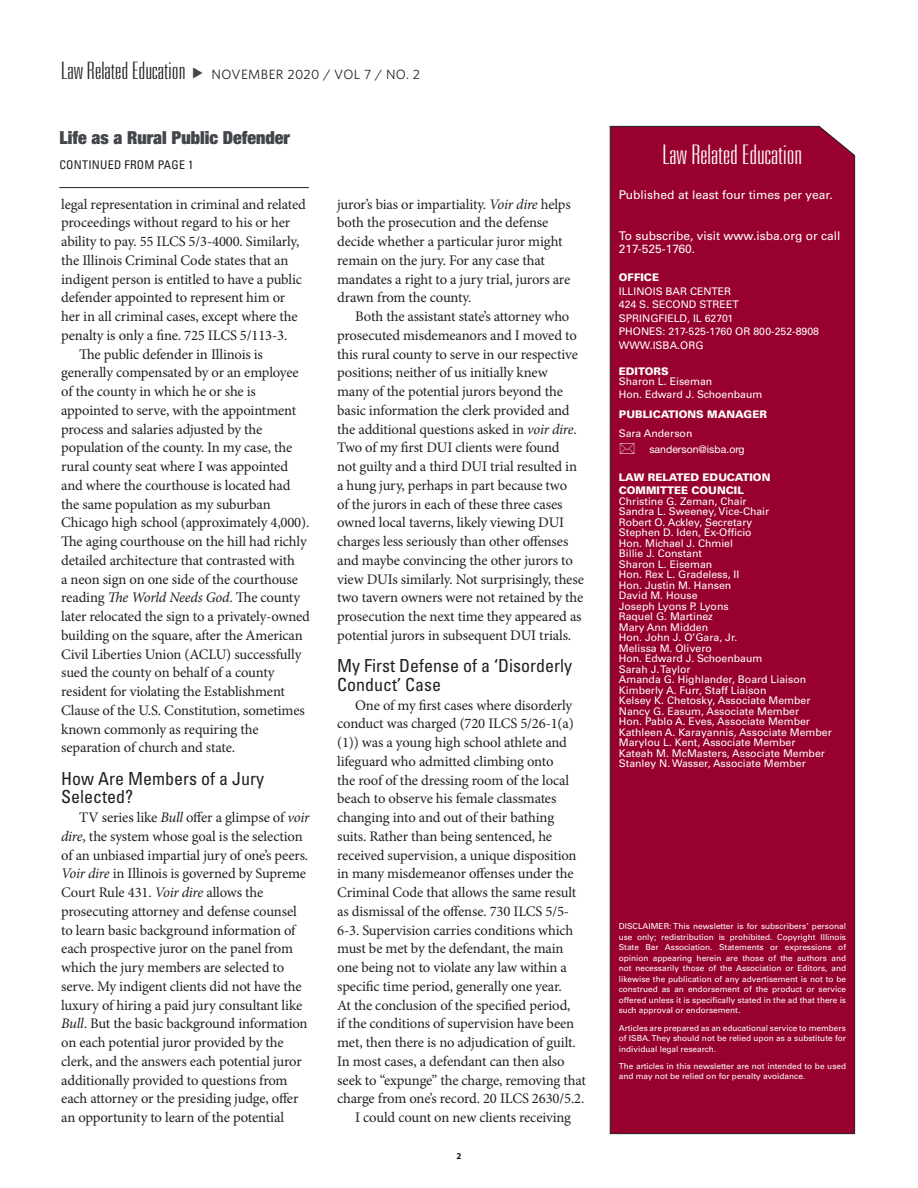
<style>
.page{position:relative;width:918px;height:1188px;background:#fff}
.page>*{position:absolute;margin:0;border:0;box-sizing:border-box;transform-origin:0 0}
.Inside{font:100 ultra-condensed 27px "Univers LT Std";color:#fff;scale:1.41 1}
.t1{font:100 ultra-condensed 24px "Univers LT Std";color:#231f20;scale:1.41 1}
.subheading{font:condensed 18px/18.8px "Univers LT Std";color:#231f20}
.headline{font:900 condensed 18px "Helvetica Neue LT Std";color:#43474d}
.body{font:14.7px/18.8px "Minion Pro";letter-spacing:-.01em;color:#231f20}
.t2{font:13.5px "Whitney";letter-spacing:.03em;color:#231f20}
.t3{font:12px/13.5px "Univers LT Std";color:#fff}
.byline{font:condensed 12px "Univers LT Std";letter-spacing:.02em;color:#231f20}
.section_heds{font:10.5px "Univers LT Std";color:#fff}
.section_heds-2{font:900 10.5px/13.5px "Univers LT Std";color:#fff}
.Masthead_Copy{font:10.5px "Helvetica Neue LT Std";color:#fff}
.t4{font:700 9px "Myriad Pro";color:#231f20}
.disclaimer{font:8.25px/10.5px "Univers LT Std";color:#fff;text-align:justify}
.s1{font-style:italic}
</style>
<div class="page">
<div style="left:609px;top:126px;width:246px;height:1008px;background:#98012d"></div>
<hr style="left:59px;top:187px;width:250px;height:1px;background:#231f20">
<svg style="left:620px;top:443px;width:15px;height:11px"></svg>
<p class="t1" style="left:61px;top:58px;width:90px">Law Related Education</p>
<p class="t2" style="left:211px;top:65px;width:210px">NOVEMBER 2020 / VOL 7 / NO. 2</p>
<p class="headline" style="left:59px;top:126px;width:232px">Life as a Rural Public Defender</p>
<p class="byline" style="left:59px;top:157px;width:136px">CONTINUED FROM PAGE 1</p>
<p class="body" style="left:61px;top:195px;width:246px">legal representation in criminal and related proceedings without regard to his or her ability to pay. 55 ILCS 5/3-4000. Similarly, the Illinois Criminal Code states that an indigent person is entitled to have a public defender appointed to represent him or her in all criminal cases, except where the penalty is only a fine. 725 ILCS 5/113-3.</p>
<p class="body" style="left:61px;top:345px;width:250px;text-indent:18px">The public defender in Illinois is generally compensated by or an employee of the county in which he or she is appointed to serve, with the appointment process and salaries adjusted by the population of the county. In my case, the rural county seat where I was appointed and where the courthouse is located had the same population as my suburban Chicago high school (approximately 4,000).<br>The aging courthouse on the hill had richly detailed architecture that contrasted with<br>a neon sign on one side of the courthouse reading <span class="s1">The World Needs God</span>. The county later relocated the sign to a privately-owned building on the square, after the American Civil Liberties Union (ACLU) successfully sued the county on behalf of a county resident for violating the Establishment Clause of the U.S. Constitution, sometimes known commonly as requiring the separation of church and state.</p>
<p class="subheading" style="left:61px;top:769px;width:204px">How Are Members of a Jury<br>Selected?</p>
<p class="body" style="left:61px;top:808px;width:250px;text-indent:18px">TV series like <span class="s1">Bull</span> offer a glimpse of <span class="s1">voir dire</span>, the system whose goal is the selection of an unbiased impartial jury of one’s peers.<br><span class="s1">Voir dire</span> in Illinois is governed by Supreme Court Rule 431. <span class="s1">Voir dire</span> allows the prosecuting attorney and defense counsel to learn basic background information of each prospective juror on the panel from which the jury members are selected to serve. My indigent clients did not have the luxury of hiring a paid jury consultant like <span class="s1">Bull</span>. But the basic background information on each potential juror provided by the clerk, and the answers each potential juror additionally provided to questions from each attorney or the presiding judge, offer an opportunity to learn of the potential</p>
<p class="body" style="left:337px;top:195px;width:235px">juror’s bias or impartiality. <span class="s1">Voir dire</span> helps both the prosecution and the defense decide whether a particular juror might remain on the jury. For any case that mandates a right to a jury trial, jurors are drawn from the county.</p>
<p class="body" style="left:337px;top:307px;width:248px;text-indent:18px">Both the assistant state’s attorney who prosecuted misdemeanors and I moved to this rural county to serve in our respective positions; neither of us initially knew<br>many of the potential jurors beyond the basic information the clerk provided and the additional questions asked in <span class="s1">voir dire</span>.<br>Two of my first DUI clients were found<br>not guilty and a third DUI trial resulted in a hung jury, perhaps in part because two<br>of the jurors in each of these three cases owned local taverns, likely viewing DUI charges less seriously than other offenses and maybe convincing the other jurors to view DUIs similarly. Not surprisingly, these two tavern owners were not retained by the prosecution the next time they appeared as potential jurors in subsequent DUI trials.</p>
<p class="subheading" style="left:337px;top:656px;width:236px">My First Defense of a ‘Disorderly<br>Conduct’ Case</p>
<p class="body" style="left:337px;top:696px;width:250px;text-indent:18px">One of my first cases where disorderly conduct was charged (720 ILCS 5/26-1(a) (1)) was a young high school athlete and lifeguard who admitted climbing onto<br>the roof of the dressing room of the local beach to observe his female classmates changing into and out of their bathing suits. Rather than being sentenced, he received supervision, a unique disposition in many misdemeanor offenses under the Criminal Code that allows the same result as dismissal of the offense. 730 ILCS 5/5- 6-3. Supervision carries conditions which must be met by the defendant, the main one being not to violate any law within a specific time period, generally one year.<br>At the conclusion of the specified period,<br>if the conditions of supervision have been met, then there is no adjudication of guilt.<br>In most cases, a defendant can then also seek to “expunge” the charge, removing that charge from one’s record. 20 ILCS 2630/5.2.</p>
<p class="body" style="left:355px;top:1108px;width:217px">I could count on new clients receiving</p>
<p class="t4" style="left:457px;top:1150px;width:6px">2</p>
<p class="Inside" style="left:662px;top:141px;width:101px">Law Related Education</p>
<p class="t3" style="left:619px;top:189px;width:215px">Published at least four times per year.</p>
<p class="t3" style="left:619px;top:229px;width:223px">To subscribe, visit www.isba.org or call<br>217-525-1760.</p>
<p class="section_heds-2" style="left:619px;top:271px;width:42px">OFFICE</p>
<p class="section_heds" style="left:619px;top:285px;width:114px">ILLINOIS BAR CENTER</p>
<p class="section_heds" style="left:619px;top:298px;width:121px">424 S. SECOND STREET</p>
<p class="section_heds" style="left:619px;top:312px;width:116px">SPRINGFIELD, IL 62701</p>
<p class="section_heds" style="left:619px;top:325px;width:202px">PHONES: 217-525-1760 OR 800-252-8908</p>
<p class="section_heds" style="left:619px;top:339px;width:86px">WWW.ISBA.ORG</p>
<p class="section_heds-2" style="left:619px;top:364px;width:51px">EDITORS</p>
<p class="section_heds" style="left:619px;top:376px;width:95px">Sharon L. Eiseman</p>
<p class="section_heds" style="left:619px;top:388px;width:145px">Hon. Edward J. Schoenbaum</p>
<p class="section_heds-2" style="left:619px;top:408px;width:150px">PUBLICATIONS MANAGER</p>
<p class="section_heds" style="left:619px;top:427px;width:75px">Sara Anderson</p>
<p class="Masthead_Copy" style="left:649px;top:443px;width:97px">sanderson@isba.org</p>
<p class="section_heds-2" style="left:619px;top:470px;width:153px">LAW RELATED EDUCATION<br>COMMITTEE COUNCIL</p>
<p class="section_heds" style="left:619px;top:495px;width:129px">Christine G. Zeman, Chair</p>
<p class="section_heds" style="left:619px;top:505px;width:152px">Sandra L. Sweeney, Vice-Chair</p>
<p class="section_heds" style="left:619px;top:516px;width:135px">Robert O. Ackley, Secretary</p>
<p class="section_heds" style="left:619px;top:526px;width:134px">Stephen D. Iden, Ex-Officio</p>
<p class="section_heds" style="left:619px;top:537px;width:116px">Hon. Michael J. Chmiel</p>
<p class="section_heds" style="left:619px;top:547px;width:85px">Billie J. Constant</p>
<p class="section_heds" style="left:619px;top:558px;width:95px">Sharon L. Eiseman</p>
<p class="section_heds" style="left:619px;top:568px;width:122px">Hon. Rex L. Gradeless, II</p>
<p class="section_heds" style="left:619px;top:579px;width:114px">Hon. Justin M. Hansen</p>
<p class="section_heds" style="left:619px;top:589px;width:80px">David M. House</p>
<p class="section_heds" style="left:619px;top:600px;width:111px">Joseph Lyons P. Lyons</p>
<p class="section_heds" style="left:619px;top:610px;width:96px">Raquel G. Martinez</p>
<p class="section_heds" style="left:619px;top:621px;width:91px">Mary Ann Midden</p>
<p class="section_heds" style="left:619px;top:631px;width:120px">Hon. John J. O’Gara, Jr.</p>
<p class="section_heds" style="left:619px;top:642px;width:94px">Melissa M. Olivero</p>
<p class="section_heds" style="left:619px;top:652px;width:145px">Hon. Edward J. Schoenbaum</p>
<p class="section_heds" style="left:619px;top:663px;width:73px">Sarah J. Taylor</p>
<p class="section_heds" style="left:619px;top:673px;width:189px">Amanda G. Highlander, Board Liaison</p>
<p class="section_heds" style="left:619px;top:684px;width:149px">Kimberly A. Furr, Staff Liaison</p>
<p class="section_heds" style="left:619px;top:694px;width:193px">Kelsey K. Chetosky, Associate Member</p>
<p class="section_heds" style="left:619px;top:705px;width:182px">Nancy G. Easum, Associate Member</p>
<p class="section_heds" style="left:619px;top:715px;width:193px">Hon. Pablo A. Eves, Associate Member</p>
<p class="section_heds" style="left:619px;top:726px;width:214px">Kathleen A. Karayannis, Associate Member</p>
<p class="section_heds" style="left:619px;top:736px;width:178px">Marylou L. Kent, Associate Member</p>
<p class="section_heds" style="left:619px;top:747px;width:208px">Kateah M. McMasters, Associate Member</p>
<p class="section_heds" style="left:619px;top:757px;width:188px">Stanley N. Wasser, Associate Member</p>
<p class="disclaimer" style="left:619px;top:921px;width:229px">DISCLAIMER: This newsletter is for subscribers’ personal use only; redistribution is prohibited. Copyright Illinois State Bar Association. Statements or expressions of opinion appearing herein are those of the authors and not necessarily those of the Association or Editors, and likewise the publication of any advertisement is not to be construed as an endorsement of the product or service offered unless it is specifically stated in the ad that there is such approval or endorsement.</p>
<p class="disclaimer" style="left:619px;top:1022px;width:229px">Articles are prepared as an educational service to members of ISBA. They should not be relied upon as a substitute for individual legal research.</p>
<p class="disclaimer" style="left:619px;top:1061px;width:229px">The articles in this newsletter are not intended to be used and may not be relied on for penalty avoidance.</p>
</div>
